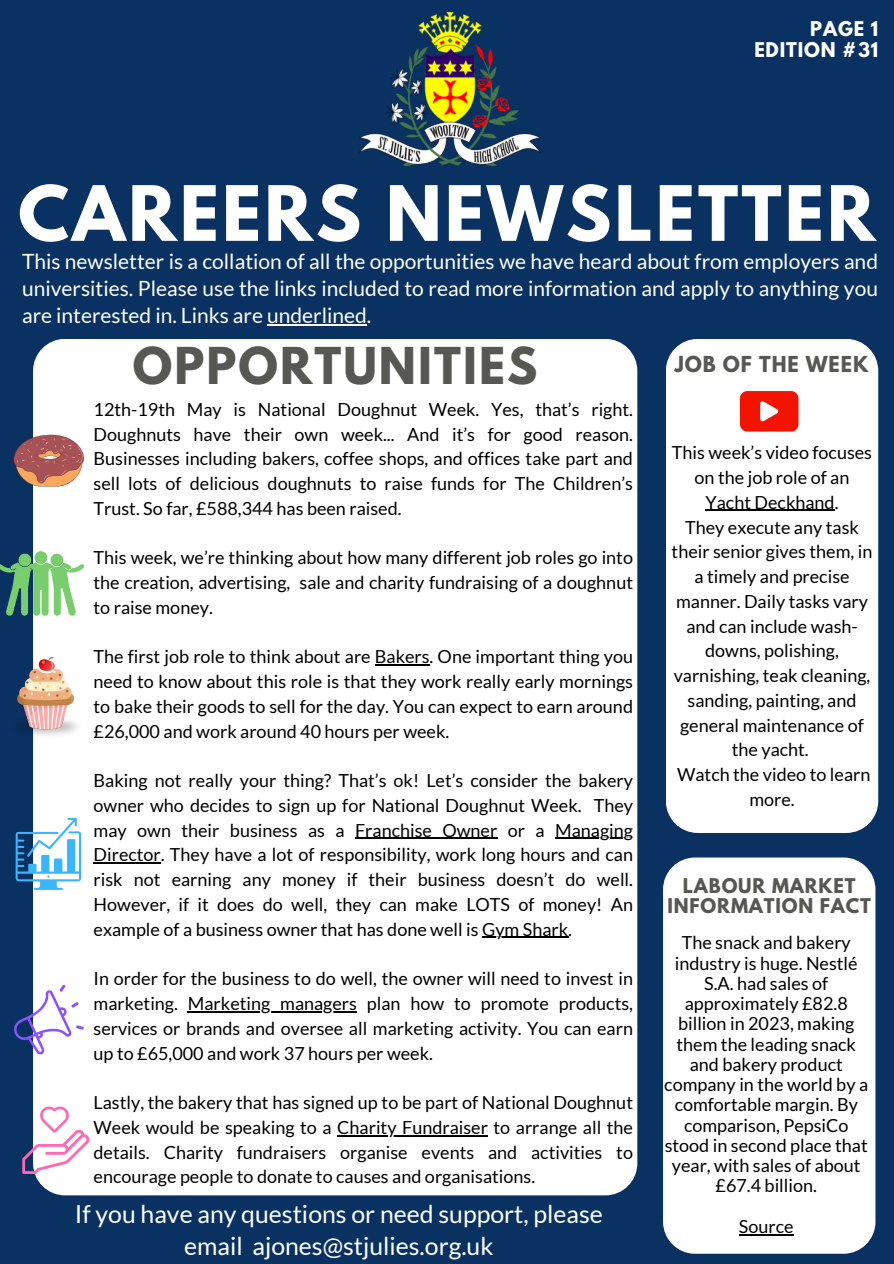
<style>
.page{position:relative;width:894px;height:1264px;background:#fff}
.page>*{position:absolute;margin:0;border:0;box-sizing:border-box;transform-origin:0 0}
.t1{font:700 67.5px "League Spartan";letter-spacing:.045em;color:#fff}
.t2{font:700 45px "League Spartan";letter-spacing:.045em;color:#575853}
.t3{font:24.75px/31.5px "Lato";color:#fff;text-align:center}
.t4{font:21px/27px "Lato";color:#fff;text-align:justify}
.t5{font:700 19.5px "League Spartan";letter-spacing:.045em;color:#575853}
.t6{font:18px/24.8px "Lato";color:#000;text-align:justify}
.t7{font:700 18px/20.2px "League Spartan";letter-spacing:.045em;color:#575853;text-align:center}
.t8{font:700 18px/20.2px "League Spartan";letter-spacing:.045em;color:#fff;text-align:right}
</style>
<div class="page">
<div style="left:0;top:0;width:893px;height:1263px;background:#093161"></div>
<div style="left:33px;top:339px;width:604px;height:856px;background:#fff;border-radius:32px"></div>
<div style="left:665px;top:339px;width:213px;height:494px;background:#fff;border-radius:32px"></div>
<div style="left:663px;top:857px;width:212px;height:396px;background:#fff;border-radius:32px"></div>
<img style="left:359px;top:13px;width:181px;height:153px">
<hr style="left:267px;top:324px;width:100px;height:1px;background:#fff">
<svg style="left:739px;top:391px;width:59px;height:40px;background:#f33220"></svg>
<svg style="left:14px;top:431px;width:70px;height:55px"></svg>
<svg style="left:0;top:551px;width:84px;height:65px"></svg>
<svg style="left:22px;top:1106px;width:67px;height:67px"></svg>
<svg style="left:14px;top:984px;width:70px;height:70px"></svg>
<svg style="left:16px;top:817px;width:65px;height:72px"></svg>
<img style="left:17px;top:657px;width:61px;height:82px">
<hr style="left:375px;top:664px;width:54px;height:1px;background:#000">
<hr style="left:355px;top:837px;width:142px;height:2px;background:#000">
<hr style="left:555px;top:837px;width:78px;height:2px;background:#000">
<hr style="left:94px;top:862px;width:67px;height:1px;background:#000">
<hr style="left:482px;top:936px;width:86px;height:2px;background:#000">
<hr style="left:188px;top:1011px;width:169px;height:1px;background:#000">
<hr style="left:337px;top:1134px;width:151px;height:2px;background:#000">
<hr style="left:738px;top:1234px;width:55px;height:1px;background:#000">
<hr style="left:705px;top:510px;width:129px;height:1px;background:#000">
<p class="t8" style="left:754px;top:21px;width:125px">PAGE 1<br>EDITION #31</p>
<h1 class="t1" style="left:18px;top:180px;width:858px">CAREERS NEWSLETTER</h1>
<h6 class="t4" style="left:22px;top:247px;width:857px">This newsletter is a collation of all the opportunities we have heard about from employers and universities. Please use the links included to read more information and apply to anything you are interested in. Links are underlined.</h6>
<h2 class="t2" style="left:133px;top:344px;width:406px">OPPORTUNITIES</h2>
<p class="t5" style="left:674px;top:354px;width:195px">JOB OF THE WEEK</p>
<p class="t6" style="left:94px;top:396px;width:541px">12th-19th May is National Doughnut Week. Yes, that’s right.<br>Doughnuts have their own week... And it’s for good reason.<br>Businesses including bakers, coffee shops, and offices take part and sell lots of delicious doughnuts to raise funds for The Children’s Trust. So far, £588,344 has been raised.</p>
<p class="t6" style="left:94px;top:545px;width:541px">This week, we’re thinking about how many different job roles go into the creation, advertising, sale and charity fundraising of a doughnut to raise money.</p>
<p class="t6" style="left:94px;top:644px;width:541px">The first job role to think about are Bakers. One important thing you need to know about this role is that they work really early mornings to bake their goods to sell for the day. You can expect to earn around £26,000 and work around 40 hours per week.</p>
<p class="t6" style="left:94px;top:767px;width:541px">Baking not really your thing? That’s ok! Let’s consider the bakery owner who decides to sign up for National Doughnut Week. They may own their business as a Franchise Owner or a</p>
<p class="t6" style="left:94px;top:817px;width:541px;text-indent:461px">Managing Director. They have a lot of responsibility, work long hours and can risk not earning any money if their business doesn’t do well.<br>However, if it does do well, they can make LOTS of money! An example of a business owner that has done well is Gym Shark.</p>
<p class="t6" style="left:94px;top:965px;width:541px">In order for the business to do well, the owner will need to invest in marketing.</p>
<p class="t6" style="left:94px;top:990px;width:541px;text-indent:94px">Marketing managers plan how to promote products, services or brands and oversee all marketing activity. You can earn up to £65,000 and work 37 hours per week.</p>
<p class="t6" style="left:94px;top:1089px;width:541px">Lastly, the bakery that has signed up to be part of National Doughnut<br>Week would be speaking to a Charity Fundraiser to arrange all the</p>
<p class="t6" style="left:94px;top:1139px;width:541px">details. Charity fundraisers organise events and activities to encourage people to donate to causes and organisations.</p>
<h5 class="t3" style="left:75px;top:1198px;width:529px">If you have any questions or need support, please email ajones@stjulies.org.uk</h5>
<p class="t6" style="left:671px;top:440px;width:202px;text-align:center">This week’s video focuses on the job role of an<br>Yacht Deckhand.</p>
<p class="t6" style="left:671px;top:514px;width:202px;text-align:center">They execute any task their senior gives them, in a timely and precise manner. Daily tasks vary and can include wash&shy;downs, polishing, varnishing, teak cleaning, sanding, painting, and general maintenance of the yacht.</p>
<p class="t6" style="left:677px;top:761px;width:195px;text-align:center">Watch the video to learn more.</p>
<h4 class="t7" style="left:667px;top:878px;width:205px">LABOUR MARKET<br>INFORMATION FACT</h4>
<p class="t6" style="left:664px;top:932px;width:205px;line-height:20.2px;text-align:center">The snack and bakery industry is huge. Nestlé<br>S.A. had sales of approximately £82.8 billion in 2023, making them the leading snack and bakery product company in the world by a comfortable margin. By comparison, PepsiCo stood in second place that year, with sales of about £67.4 billion.</p>
<p class="t6" style="left:738px;top:1213px;width:56px">Source</p>
</div>
